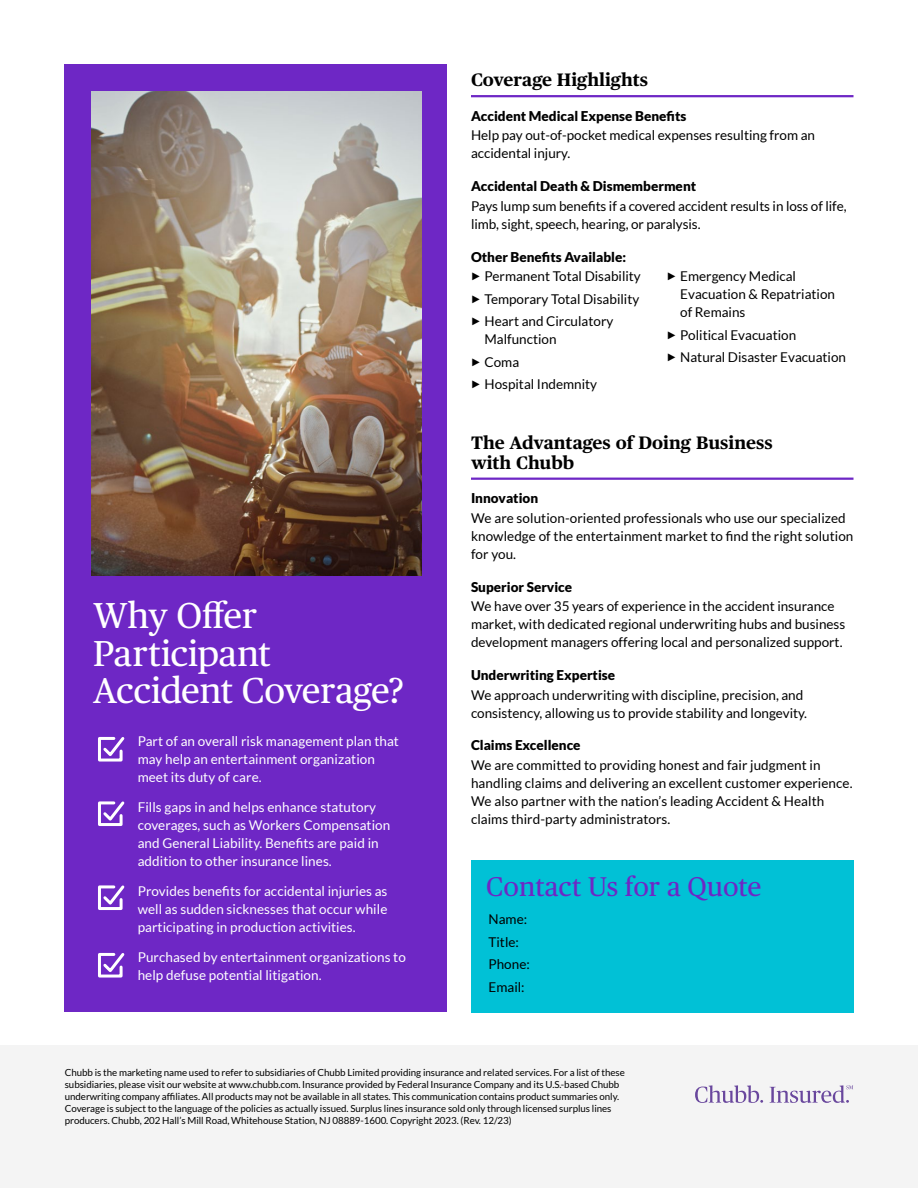
<style>
.page{position:relative;width:918px;height:1188px;background:#fff}
.page>*{position:absolute;margin:0;border:0;box-sizing:border-box;transform-origin:0 0}
.Publico_Headline{font:36px/37.5px "Publico Text";letter-spacing:-.01em;color:#fff}
.Publico_Subhead_H2{font:27px "Chubb Publico Text";color:#6e27c5}
.Publico_Subhead_H2-2{font:700 18px/19.5px "Chubb Publico Text";color:#000}
.Lato_-_Body_Copy{font:13.5px/18px "Lato";color:#000}
.Lato_-_Body_Copy-2{font:13.5px/18px "Lato";letter-spacing:.005em;color:#fff}
.Lato_-_Body_Copy-3{font:900 13.5px "Lato";color:#000}
.Disclaimer_Text{font:9.75px/12px "Lato";letter-spacing:-.005em;color:#000}
.s1{font-family:"Publico Text";font-size:10.5px}
</style>
<div class="page">
<div style="left:471px;top:860px;width:383px;height:152px;background:#01c1d6"></div>
<hr style="left:471px;top:95px;width:383px;height:2px;background:#6e27c5">
<hr style="left:471px;top:478px;width:383px;height:2px;background:#6e27c5">
<div style="left:0;top:1046px;width:918px;height:142px;background:#f4f4f4"></div>
<div style="left:64px;top:64px;width:383px;height:948px;background:#6e27c5"></div>
<img style="left:92px;top:92px;width:329px;height:484px">
<svg style="left:695px;top:1085px;width:68px;height:18px"></svg>
<svg style="left:770px;top:1085px;width:83px;height:18px"></svg>
<svg style="left:98px;top:736px;width:27px;height:26px"></svg>
<svg style="left:98px;top:801px;width:27px;height:25px"></svg>
<svg style="left:98px;top:885px;width:27px;height:25px"></svg>
<svg style="left:98px;top:952px;width:27px;height:26px"></svg>
<h1 class="Publico_Headline" style="left:93px;top:595px;width:313px">Why Offer<br>Participant<br>Accident Coverage?</h1>
<p class="Lato_-_Body_Copy-2" style="left:138px;top:732px;width:263px">Part of an overall risk management plan that may help an entertainment organization meet its duty of care.</p>
<p class="Lato_-_Body_Copy-2" style="left:138px;top:798px;width:254px">Fills gaps in and helps enhance statutory coverages, such as Workers Compensation and General Liability. Benefits are paid in addition to other insurance lines.</p>
<p class="Lato_-_Body_Copy-2" style="left:138px;top:882px;width:251px;text-align:justify">Provides benefits for accidental injuries as well as sudden sicknesses that occur while participating in production activities.</p>
<p class="Lato_-_Body_Copy-2" style="left:138px;top:948px;width:270px">Purchased by entertainment organizations to help defuse potential litigation.</p>
<h2 class="Publico_Subhead_H2-2" style="left:471px;top:69px;width:179px">Coverage Highlights</h2>
<p class="Lato_-_Body_Copy-3" style="left:471px;top:108px;width:217px">Accident Medical Expense Benefits</p>
<p class="Lato_-_Body_Copy" style="left:471px;top:126px;width:346px">Help pay out-of-pocket medical expenses resulting from an accidental injury.</p>
<p class="Lato_-_Body_Copy-3" style="left:471px;top:178px;width:227px">Accidental Death &amp; Dismemberment</p>
<p class="Lato_-_Body_Copy" style="left:471px;top:197px;width:377px">Pays lump sum benefits if a covered accident results in loss of life, limb, sight, speech, hearing, or paralysis.</p>
<p class="Lato_-_Body_Copy-3" style="left:471px;top:249px;width:157px">Other Benefits Available:</p>
<p class="Lato_-_Body_Copy" style="left:471px;top:267px;width:171px"><span class="s1">▶</span> Permanent Total Disability</p>
<p class="Lato_-_Body_Copy" style="left:471px;top:290px;width:170px"><span class="s1">▶</span> Temporary Total Disability</p>
<p class="Lato_-_Body_Copy" style="left:484px;top:312px;width:130px;text-indent:-14px"><span class="s1">▶</span> Heart and Circulatory<br>Malfunction</p>
<p class="Lato_-_Body_Copy" style="left:471px;top:353px;width:50px"><span class="s1">▶</span> Coma</p>
<p class="Lato_-_Body_Copy" style="left:471px;top:375px;width:128px"><span class="s1">▶</span> Hospital Indemnity</p>
<p class="Lato_-_Body_Copy" style="left:680px;top:267px;width:156px;text-indent:-14px"><span class="s1">▶</span> Emergency Medical<br>Evacuation &amp; Repatriation of Remains</p>
<p class="Lato_-_Body_Copy" style="left:667px;top:326px;width:131px"><span class="s1">▶</span> Political Evacuation</p>
<p class="Lato_-_Body_Copy" style="left:667px;top:348px;width:181px"><span class="s1">▶</span> Natural Disaster Evacuation</p>
<h2 class="Publico_Subhead_H2-2" style="left:471px;top:432px;width:303px">The Advantages of Doing Business with Chubb</h2>
<p class="Lato_-_Body_Copy-3" style="left:471px;top:490px;width:69px">Innovation</p>
<p class="Lato_-_Body_Copy" style="left:471px;top:509px;width:384px">We are solution-oriented professionals who use our specialized knowledge of the entertainment market to find the right solution for you.</p>
<p class="Lato_-_Body_Copy-3" style="left:471px;top:579px;width:103px">Superior Service</p>
<p class="Lato_-_Body_Copy" style="left:471px;top:597px;width:376px">We have over 35 years of experience in the accident insurance market, with dedicated regional underwriting hubs and business development managers offering local and personalized support.</p>
<p class="Lato_-_Body_Copy-3" style="left:471px;top:667px;width:146px">Underwriting Expertise</p>
<p class="Lato_-_Body_Copy" style="left:471px;top:686px;width:338px">We approach underwriting with discipline, precision, and consistency, allowing us to provide stability and longevity.</p>
<p class="Lato_-_Body_Copy-3" style="left:471px;top:738px;width:111px">Claims Excellence</p>
<p class="Lato_-_Body_Copy" style="left:471px;top:756px;width:383px">We are committed to providing honest and fair judgment in handling claims and delivering an excellent customer experience.<br>We also partner with the nation’s leading Accident &amp; Health claims third-party administrators.</p>
<h2 class="Publico_Subhead_H2" style="left:486px;top:866px;width:277px">Contact Us for a Quote</h2>
<p class="Lato_-_Body_Copy" style="left:489px;top:910px;width:40px">Name:</p>
<p class="Lato_-_Body_Copy" style="left:489px;top:933px;width:32px">Title:</p>
<p class="Lato_-_Body_Copy" style="left:489px;top:955px;width:43px">Phone:</p>
<p class="Lato_-_Body_Copy" style="left:489px;top:978px;width:38px">Email:</p>
<p class="Disclaimer_Text" style="left:65px;top:1066px;width:561px">Chubb is the marketing name used to refer to subsidiaries of Chubb Limited providing insurance and related services. For a list of these subsidiaries, please visit our website at www.chubb.com. Insurance provided by Federal Insurance Company and its U.S.-based Chubb underwriting company affiliates. All products may not be available in all states. This communication contains product summaries only.<br>Coverage is subject to the language of the policies as actually issued. Surplus lines insurance sold only through licensed surplus lines producers. Chubb, 202 Hall’s Mill Road, Whitehouse Station, NJ 08889-1600. Copyright 2023. (Rev. 12/23)</p>
</div>
